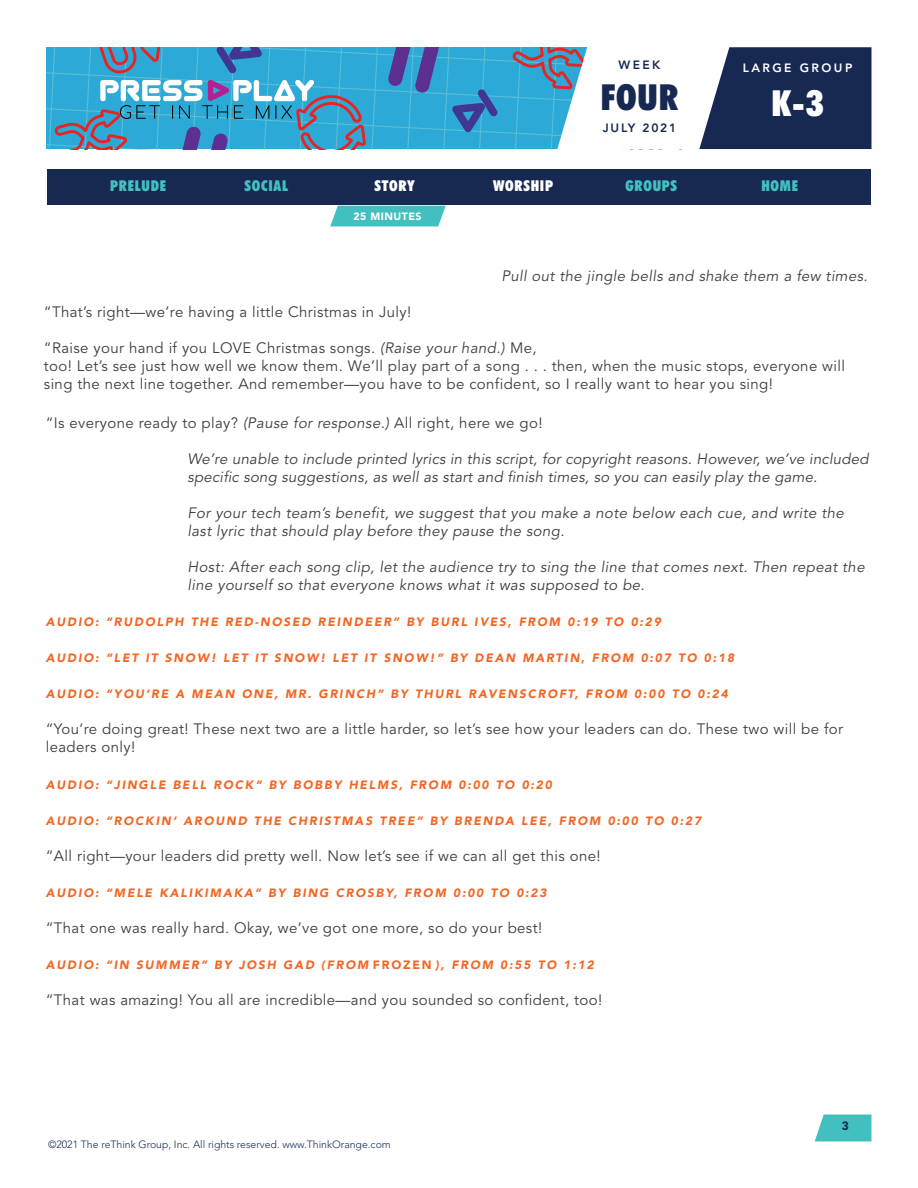
<style>
.page{position:relative;width:918px;height:1188px;background:#fff}
.page>*{position:absolute;margin:0;border:0;box-sizing:border-box;transform-origin:0 0}
.t1{font:900 condensed 36px "Futura BT";color:#172953}
.t2{font:900 condensed 36px "Futura BT";color:#fff}
.Paragraph_Style_1{font:15px/17.9px "Avenir LT Std";letter-spacing:.025em;color:#3e3e3f}
.BODY_INDENT{font:italic 15px/18px "Avenir LT Std";letter-spacing:.025em;color:#3e3e3f}
.t3{font:900 condensed 15px "Futura BT";letter-spacing:.05em;color:#42c0bf}
.t4{font:900 condensed 15px "Futura BT";letter-spacing:.05em;color:#fff}
.Paragraph_Style_1-2{font:italic 900 12px "Avenir LT Std";letter-spacing:.15em;color:#f36624}
.t5{font:800 12px "Avenir LT Std";letter-spacing:.15em;color:#172953}
.t6{font:800 12px "Avenir LT Std";letter-spacing:.2em;color:#fff}
.t7{font:900 12px "Avenir LT Std";color:#172953}
.t8{font:300 10.5px "Avenir LT Std";color:#172953}
.t9{font:900 10.5px "Avenir LT Std";letter-spacing:.05em;color:#fff}
.s1{font-style:italic}
.s2{font-style:normal}
</style>
<div class="page">
<svg style="left:815px;top:1114px;width:57px;height:28px;background:#57c7c6"></svg>
<svg style="left:46px;top:47px;width:826px;height:103px"></svg>
<svg style="left:330px;top:206px;width:116px;height:20px;background:#4fc4c3"></svg>
<div style="left:47px;top:170px;width:824px;height:36px;background:#172953"></div>
<p class="t5" style="left:619px;top:58px;width:43px">WEEK</p>
<p class="t6" style="left:743px;top:61px;width:111px">LARGE GROUP</p>
<h1 class="t1" style="left:601px;top:75px;width:79px">FOUR</h1>
<h1 class="t2" style="left:772px;top:81px;width:54px">K-3</h1>
<p class="t5" style="left:603px;top:121px;width:75px">JULY 2021</p>
<p class="t3" style="left:110px;top:177px;width:57px">PRELUDE</p>
<p class="t3" style="left:245px;top:177px;width:45px">SOCIAL</p>
<p class="t4" style="left:375px;top:177px;width:42px">STORY</p>
<p class="t4" style="left:493px;top:177px;width:62px">WORSHIP</p>
<p class="t3" style="left:626px;top:177px;width:53px">GROUPS</p>
<p class="t3" style="left:761px;top:177px;width:38px">HOME</p>
<p class="t9" style="left:353px;top:210px;width:70px">25 MINUTES</p>
<p class="BODY_INDENT" style="left:501px;top:267px;width:368px">Pull out the jingle bells and shake them a few times.</p>
<p class="Paragraph_Style_1" style="left:44px;top:303px;width:369px">“That’s right—we’re having a little Christmas in July!</p>
<p class="Paragraph_Style_1" style="left:44px;top:339px;width:803px">“Raise your hand if you LOVE Christmas songs. <span class="s1">(Raise your hand.)</span> Me,<br>too! Let’s see just how well we know them. We’ll play part of a song . . . then, when the music stops, everyone will sing the next line together. And remember—you have to be confident, so I really want to hear you sing!</p>
<p class="Paragraph_Style_1" style="left:46px;top:414px;width:498px">“Is everyone ready to play? <span class="s1">(Pause for response.)</span> All right, here we go!</p>
<p class="BODY_INDENT" style="left:188px;top:450px;width:683px">We’re unable to include printed lyrics in this script, for copyright reasons. However, we’ve included specific song suggestions, as well as start and finish times, so you can easily play the game.</p>
<p class="BODY_INDENT" style="left:188px;top:504px;width:658px">For your tech team’s benefit, we suggest that you make a note below each cue, and write the last lyric that should play before they pause the song.</p>
<p class="BODY_INDENT" style="left:188px;top:558px;width:679px">Host: After each song clip, let the audience try to sing the line that comes next. Then repeat the line yourself so that everyone knows what it was supposed to be.</p>
<p class="Paragraph_Style_1-2" style="left:46px;top:614px;width:617px">AUDIO: “RUDOLPH THE RED-NOSED REINDEER” BY BURL IVES, FROM 0:19 TO 0:29</p>
<p class="Paragraph_Style_1-2" style="left:46px;top:650px;width:690px">AUDIO: “LET IT SNOW! LET IT SNOW! LET IT SNOW!” BY DEAN MARTIN, FROM 0:07 TO 0:18</p>
<p class="Paragraph_Style_1-2" style="left:46px;top:686px;width:684px">AUDIO: “YOU’RE A MEAN ONE, MR. GRINCH” BY THURL RAVENSCROFT, FROM 0:00 TO 0:24</p>
<p class="Paragraph_Style_1" style="left:46px;top:720px;width:799px">“You’re doing great! These next two are a little harder, so let’s see how your leaders can do. These two will be for leaders only!</p>
<p class="Paragraph_Style_1-2" style="left:46px;top:778px;width:508px">AUDIO: “JINGLE BELL ROCK” BY BOBBY HELMS, FROM 0:00 TO 0:20</p>
<p class="Paragraph_Style_1-2" style="left:46px;top:814px;width:657px">AUDIO: “ROCKIN’ AROUND THE CHRISTMAS TREE” BY BRENDA LEE, FROM 0:00 TO 0:27</p>
<p class="Paragraph_Style_1" style="left:46px;top:847px;width:557px">“All right—your leaders did pretty well. Now let’s see if we can all get this one!</p>
<p class="Paragraph_Style_1-2" style="left:46px;top:886px;width:502px">AUDIO: “MELE KALIKIMAKA” BY BING CROSBY, FROM 0:00 TO 0:23</p>
<p class="Paragraph_Style_1" style="left:46px;top:919px;width:498px">“That one was really hard. Okay, we’ve got one more, so do your best!</p>
<p class="Paragraph_Style_1-2" style="left:46px;top:958px;width:550px">AUDIO: “IN SUMMER” BY JOSH GAD (FROM <span class="s2">FROZEN</span> ), FROM 0:55 TO 1:12</p>
<p class="Paragraph_Style_1" style="left:46px;top:991px;width:558px">“That was amazing! You all are incredible—and you sounded so confident, too!</p>
<p class="t8" style="left:48px;top:1138px;width:344px">©2021 The reThink Group, Inc. All rights reserved. www.ThinkOrange.com</p>
<p class="t7" style="left:842px;top:1118px;width:9px">3</p>
</div>
